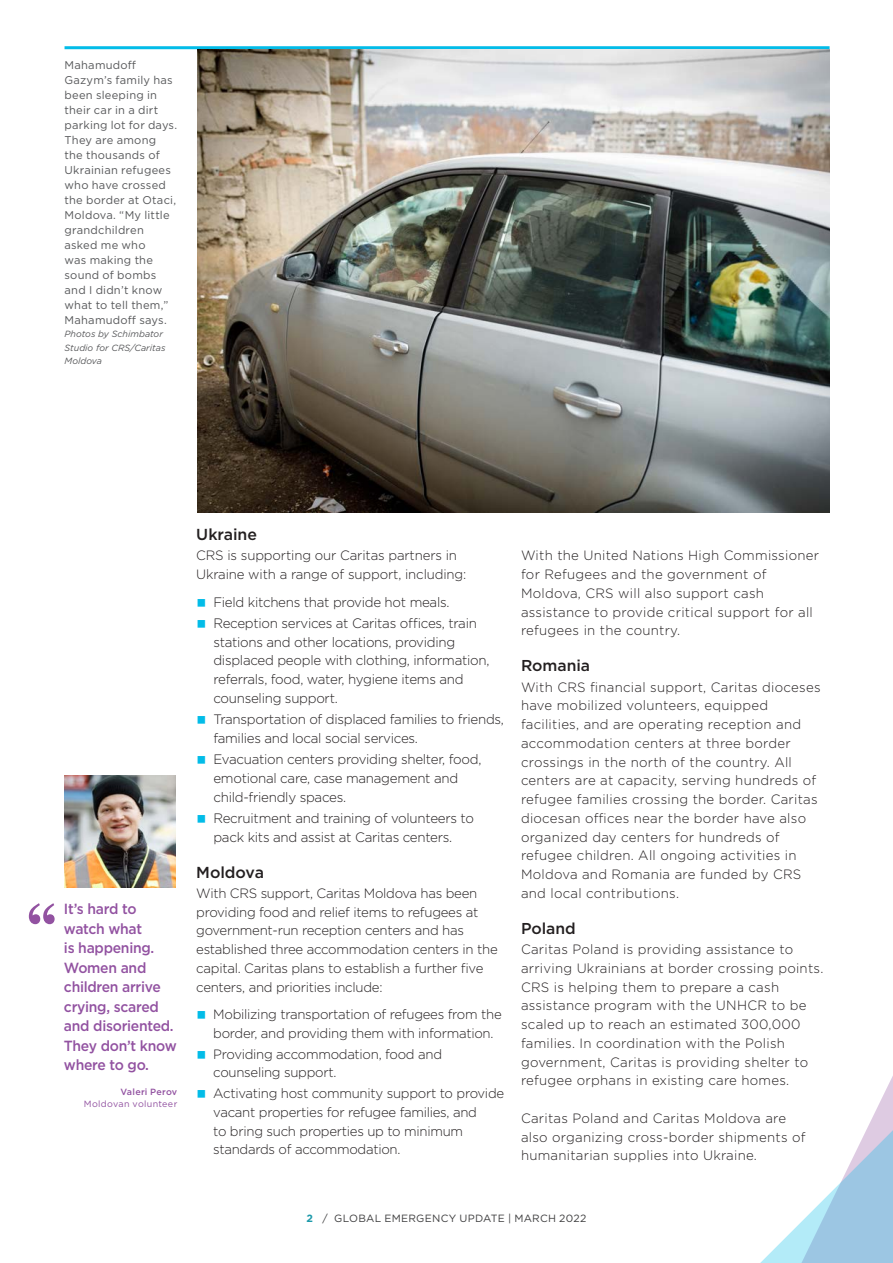
<style>
.page{position:relative;width:893px;height:1263px;background:#fff}
.page>*{position:absolute;margin:0;border:0;box-sizing:border-box;transform-origin:0 0}
.t1{font:700 67.5px "New Baskerville Std";color:#9252a1;scale:.95 1}
.t2{font:500 15.9px "Gotham";letter-spacing:-.005em;color:#231f20}
.t3{font:500 15.75px "Gotham";letter-spacing:-.005em;color:#231f20}
.t4{font:500 14.7px/19.5px "Gotham";letter-spacing:-.02em;color:#9252a1;scale:.95 1}
.t5{font:300 13.65px/18.9px "Gotham";letter-spacing:-.02em;color:#231f20}
.Body_copy{font:300 13.5px/18.8px "Gotham";letter-spacing:.02em;color:#231f20}
.Body_copy-2{font:300 13.5px/18.8px "Gotham";letter-spacing:-.02em;color:#231f20}
.Body_copy-3{font:300 13.5px/18.8px "Gotham";letter-spacing:-.01em;color:#231f20}
.Photo_caption{font:11.25px/15px "Gotham";letter-spacing:.02em;color:#57585a}
.t6{font:10.5px "Gotham";letter-spacing:.025em;color:#3e3e3f}
.Photo_caption-2{font:italic 9px/13.5px "Gotham";color:#57585a}
.Pull_quote_byline{font:9px/12px "Gotham";letter-spacing:.035em;color:#9252a1;text-align:right}
.s1{font-weight:500}
.s2{color:#02bce8}
.s3{font-weight:700;color:#1d9aaa}
</style>
<div class="page">
<svg style="left:760px;top:1076px;width:133px;height:187px"></svg>
<hr style="left:65px;top:46px;width:765px;height:3px;background:#02bce8">
<img style="left:197px;top:49px;width:633px;height:463px">
<img style="left:65px;top:776px;width:111px;height:111px">
<p class="Photo_caption" style="left:65px;top:57px;width:114px">Mahamudoff<br>Gazym’s family has been sleeping in their car in a dirt parking lot for days.<br>They are among<br>the thousands of<br>Ukrainian refugees who have crossed the border at Otaci,<br>Moldova. “My little grandchildren asked me who<br>was making the sound of bombs and I didn’t know what to tell them,”<br>Mahamudoff says.</p>
<p class="Photo_caption-2" style="left:65px;top:327px;width:103px">Photos by Schimbator<br>Studio for CRS/Caritas<br>Moldova</p>
<p class="t1" style="left:26px;top:887px;width:35px">“</p>
<p class="t4" style="left:64px;top:899px;width:120px">It’s hard to watch what<br>is happening.<br>Women and children arrive crying, scared and disoriented.<br>They don’t know where to go.</p>
<p class="Pull_quote_byline" style="left:84px;top:1086px;width:95px"><span class="s1">Valeri Perov<br></span>Moldovan volunteer</p>
<h2 class="t2" style="left:196px;top:524px;width:62px">Ukraine</h2>
<p class="Body_copy-3" style="left:196px;top:546px;width:272px">CRS is supporting our Caritas partners in<br>Ukraine with a range of support, including:</p>
<p class="t5" style="left:196px;top:592px;width:255px"><span class="s2">○</span> Field kitchens that provide hot meals.</p>
<p class="t5" style="left:213px;top:613px;width:278px;text-indent:-17px"><span class="s2">○</span> Reception services at Caritas offices, train stations and other locations, providing displaced people with clothing, information, referrals, food, water, hygiene items and counseling support.</p>
<p class="t5" style="left:213px;top:710px;width:292px;text-indent:-17px"><span class="s2">○</span> Transportation of displaced families to friends, families and local social services.</p>
<p class="t5" style="left:213px;top:750px;width:270px;text-indent:-17px"><span class="s2">○</span> Evacuation centers providing shelter, food, emotional care, case management and child‑friendly spaces.</p>
<p class="t5" style="left:196px;top:809px;width:279px;text-align:center"><span class="s2">○</span> Recruitment and training of volunteers to pack kits and assist at Caritas centers.</p>
<h2 class="t2" style="left:196px;top:861px;width:69px">Moldova</h2>
<p class="Body_copy-2" style="left:196px;top:883px;width:303px">With CRS support, Caritas Moldova has been providing food and relief items to refugees at government‑run reception centers and has established three accommodation centers in the capital. Caritas plans to establish a further five centers, and priorities include:</p>
<p class="Body_copy-2" style="left:213px;top:1004px;width:290px;text-indent:-17px"><span class="s2">○</span> Mobilizing transportation of refugees from the border, and providing them with information.</p>
<p class="Body_copy-2" style="left:213px;top:1044px;width:230px;text-indent:-17px"><span class="s2">○</span> Providing accommodation, food and counseling support.</p>
<p class="Body_copy-2" style="left:213px;top:1083px;width:292px;text-indent:-17px"><span class="s2">○</span> Activating host community support to provide vacant properties for refugee families, and<br>to bring such properties up to minimum standards of accommodation.</p>
<p class="Body_copy" style="left:521px;top:546px;width:300px">With the United Nations High Commissioner for Refugees and the government of Moldova, CRS will also support cash assistance to provide critical support for all refugees in the country.</p>
<h2 class="t3" style="left:521px;top:655px;width:71px">Romania</h2>
<p class="Body_copy" style="left:521px;top:677px;width:301px">With CRS financial support, Caritas dioceses have mobilized volunteers, equipped facilities, and are operating reception and accommodation centers at three border crossings in the north of the country. All centers are at capacity, serving hundreds of refugee families crossing the border. Caritas diocesan offices near the border have also organized day centers for hundreds of refugee children. All ongoing activities in Moldova and Romania are funded by CRS and local contributions.</p>
<h2 class="t3" style="left:521px;top:918px;width:56px">Poland</h2>
<p class="Body_copy" style="left:521px;top:939px;width:304px">Caritas Poland is providing assistance to arriving Ukrainians at border crossing points.<br>CRS is helping them to prepare a cash assistance program with the UNHCR to be scaled up to reach an estimated 300,000 families. In coordination with the Polish government, Caritas is providing shelter to refugee orphans in existing care homes.</p>
<p class="Body_copy" style="left:521px;top:1108px;width:286px">Caritas Poland and Caritas Moldova are also organizing cross-border shipments of humanitarian supplies into Ukraine.</p>
<p class="t6" style="left:307px;top:1212px;width:281px"><span class="s3">2</span> / GLOBAL EMERGENCY UPDATE | MARCH 2022</p>
</div>
